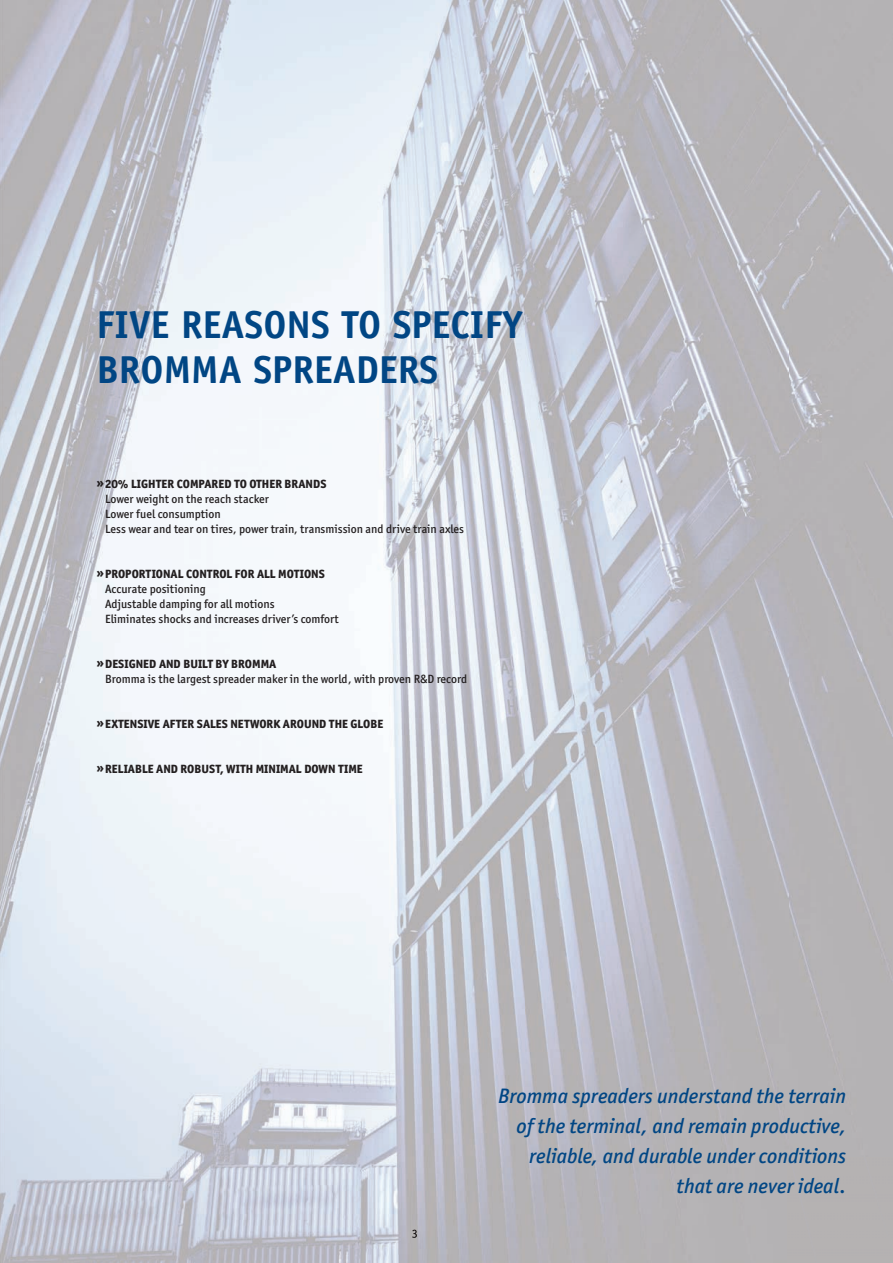
<style>
.page{position:relative;width:893px;height:1263px;background:#fff}
.page>*{position:absolute;margin:0;border:0;box-sizing:border-box;transform-origin:0 0}
.t1{font:700 39px/45px "Officina Sans";color:#014684}
.t2{font:italic 500 21px/30px "Officina Sans ITC Pro";color:#014684;text-align:right}
.t3{font:500 12px/15px "Officina Sans ITC Pro";color:#231f20}
.t4{font:800 12px "Officina Sans ITC Pro";color:#231f20}
</style>
<div class="page">
<img style="left:0;top:0;width:893px;height:1263px">
<svg style="left:412px;top:1229px;width:5px;height:9px"></svg>
<img style="left:0;top:0;width:1px;height:633px">
<h1 class="t1" style="left:97px;top:301px;width:428px">FIVE REASONS TO SPECIFY<br>BROMMA SPREADERS</h1>
<p class="t4" style="left:97px;top:476px;width:231px">» 20% LIGHTER COMPARED TO OTHER BRANDS</p>
<p class="t3" style="left:105px;top:491px;width:361px">Lower weight on the reach stacker<br>Lower fuel consumption<br>Less wear and tear on tires, power train, transmission and drive train axles</p>
<p class="t4" style="left:97px;top:566px;width:230px">» PROPORTIONAL CONTROL FOR ALL MOTIONS</p>
<p class="t3" style="left:105px;top:581px;width:235px">Accurate positioning<br>Adjustable damping for all motions<br>Eliminates shocks and increases driver’s comfort</p>
<p class="t4" style="left:97px;top:656px;width:181px">» DESIGNED AND BUILT BY BROMMA</p>
<p class="t3" style="left:105px;top:671px;width:364px">Bromma is the largest spreader maker in the world, with proven R&amp;D record</p>
<p class="t4" style="left:97px;top:716px;width:288px">» EXTENSIVE AFTER SALES NETWORK AROUND THE GLOBE</p>
<p class="t4" style="left:97px;top:761px;width:268px">» RELIABLE AND ROBUST, WITH MINIMAL DOWN TIME</p>
<h2 class="t2" style="left:498px;top:1080px;width:350px">Bromma spreaders understand the terrain of the terminal, and remain productive, reliable, and durable under conditions that are never ideal.</h2>
</div>
